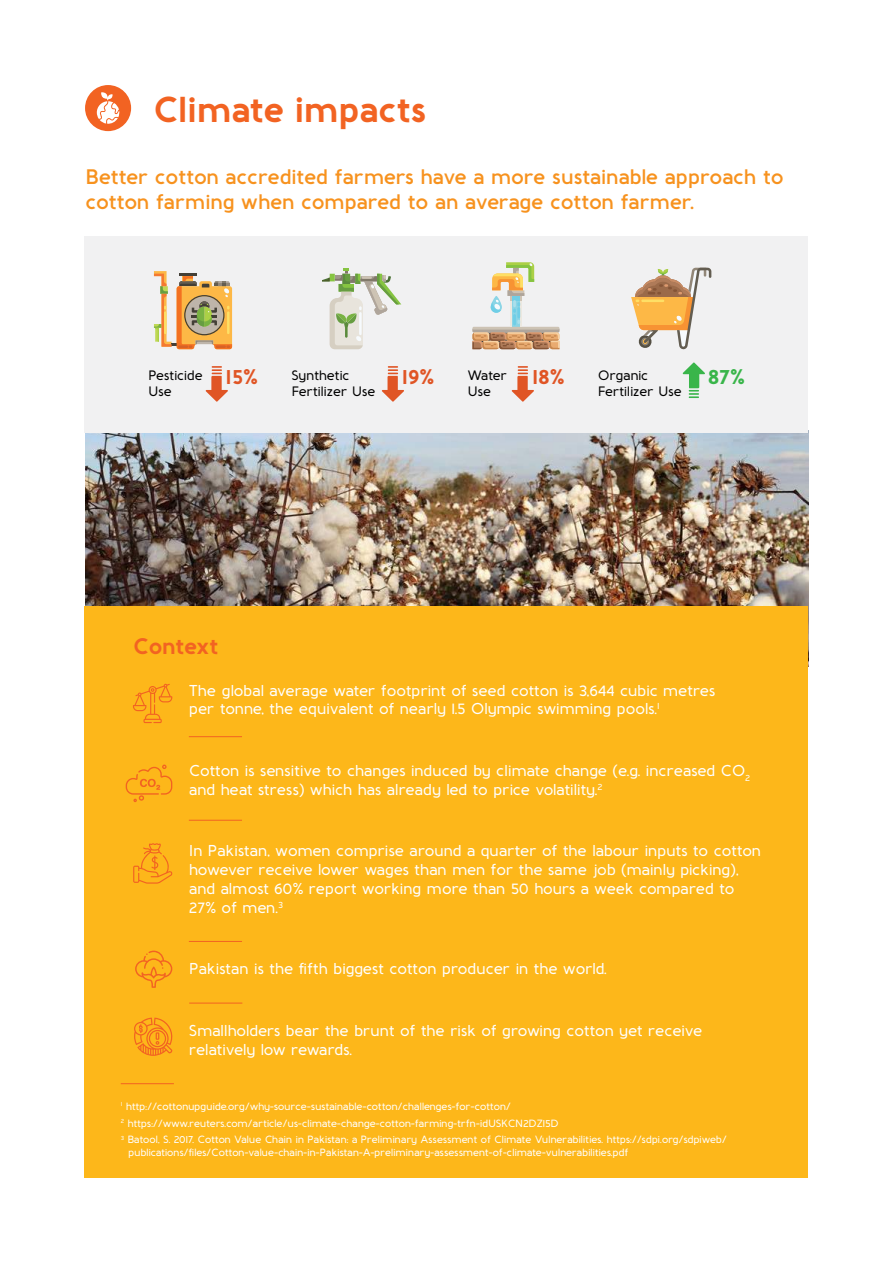
<style>
.page{position:relative;width:893px;height:1263px;background:#fff}
.page>*{position:absolute;margin:0;border:0;box-sizing:border-box;transform-origin:0 0}
.t1{font:700 36px "Baufra";letter-spacing:-.025em;color:#f26322}
.t2{font:700 22.5px "Baufra";letter-spacing:-.035em;color:#f26322}
.t3{font:700 21.15px "Baufra";color:#e05525}
.t4{font:700 21.15px "Baufra";color:#39b54a}
.t5{font:600 21px/25.2px "Baufra";letter-spacing:-.035em;color:#f7921e}
.t6{font:600 15.75px/18.9px "Baufra";letter-spacing:-.035em;color:#fff}
.t7{font:600 13.65px/16.4px "Baufra";letter-spacing:-.035em;color:#000}
.t8{font:600 10.5px/16.8px "Baufra";letter-spacing:-.04em;color:#fff}
</style>
<div class="page">
<img style="left:85px;top:433px;width:723px;height:173px">
<div style="left:85px;top:236px;width:723px;height:197px;background:#f1f1f2"></div>
<svg style="left:154px;top:271px;width:78px;height:78px"></svg>
<svg style="left:206px;top:366px;width:22px;height:36px"></svg>
<svg style="left:322px;top:269px;width:79px;height:80px"></svg>
<svg style="left:382px;top:366px;width:22px;height:36px"></svg>
<svg style="left:472px;top:262px;width:87px;height:87px"></svg>
<svg style="left:512px;top:366px;width:22px;height:36px"></svg>
<svg style="left:631px;top:268px;width:80px;height:81px"></svg>
<svg style="left:683px;top:362px;width:22px;height:36px"></svg>
<div style="left:85px;top:85px;width:46px;height:46px;background:#f26322;border-radius:50%"></div>
<div style="left:85px;top:606px;width:723px;height:572px;background:#fdb71a"></div>
<svg style="left:133px;top:684px;width:39px;height:39px"></svg>
<svg style="left:126px;top:764px;width:46px;height:38px"></svg>
<svg style="left:133px;top:843px;width:40px;height:41px"></svg>
<svg style="left:135px;top:951px;width:37px;height:37px"></svg>
<svg style="left:134px;top:1017px;width:39px;height:39px"></svg>
<hr style="left:189px;top:736px;width:53px;height:1px;background:#f26322">
<hr style="left:189px;top:820px;width:53px;height:1px;background:#f26322">
<hr style="left:189px;top:941px;width:53px;height:1px;background:#f26322">
<hr style="left:189px;top:1003px;width:53px;height:1px;background:#f26322">
<hr style="left:121px;top:1083px;width:53px;height:1px;background:#f26322">
<svg style="left:97px;top:92px;width:23px;height:32px"></svg>
<h1 class="t1" style="left:153px;top:83px;width:275px">Climate impacts</h1>
<h3 class="t5" style="left:85px;top:163px;width:700px">Better cotton accredited farmers have a more sustainable approach to cotton farming when compared to an average cotton farmer.</h3>
<p class="t7" style="left:148px;top:367px;width:56px">Pesticide<br>Use</p>
<h3 class="t3" style="left:225px;top:361px;width:35px">15%</h3>
<p class="t7" style="left:291px;top:367px;width:86px">Synthetic<br>Fertilizer Use</p>
<h3 class="t3" style="left:401px;top:361px;width:35px">19%</h3>
<p class="t7" style="left:468px;top:367px;width:41px">Water<br>Use</p>
<h3 class="t3" style="left:532px;top:361px;width:35px">18%</h3>
<p class="t7" style="left:598px;top:367px;width:86px">Organic<br>Fertilizer Use</p>
<h3 class="t4" style="left:708px;top:361px;width:39px">87%</h3>
<h2 class="t2" style="left:133px;top:630px;width:87px">Context</h2>
<p class="t6" style="left:189px;top:680px;width:528px">The global average water footprint of seed cotton is 3,644 cubic metres per tonne, the equivalent of nearly 1.5 Olympic swimming pools.<sup>1</sup></p>
<p class="t6" style="left:189px;top:760px;width:563px">Cotton is sensitive to changes induced by climate change (e.g. increased CO<sub>2 </sub>and heat stress) which has already led to price volatility.<sup>2</sup></p>
<p class="t6" style="left:189px;top:841px;width:574px">In Pakistan, women comprise around a quarter of the labour inputs to cotton however receive lower wages than men for the same job (mainly picking), and almost 60% report working more than 50 hours a week compared to 27% of men.<sup>3</sup></p>
<p class="t6" style="left:189px;top:959px;width:420px">Pakistan is the fifth biggest cotton producer in the world.</p>
<p class="t6" style="left:189px;top:1020px;width:515px">Smallholders bear the brunt of the risk of growing cotton yet receive relatively low rewards.</p>
<p class="t8" style="left:121px;top:1097px;width:608px"><sup>1</sup> http://cottonupguide.org/why-source-sustainable-cotton/challenges-for-cotton/<br><sup>2</sup> https://www.reuters.com/article/us-climate-change-cotton-farming-trfn-idUSKCN2DZ15D<br><sup>3</sup> Batool, S. 2017. Cotton Value Chain in Pakistan: a Preliminary Assessment of Climate Vulnerabilities. https://sdpi.org/sdpiweb/</p>
<p class="t8" style="left:128px;top:1143px;width:502px">publications/files/Cotton-value-chain-in-Pakistan-A-preliminary-assessment-of-climate-vulnerabilities.pdf</p>
</div>
